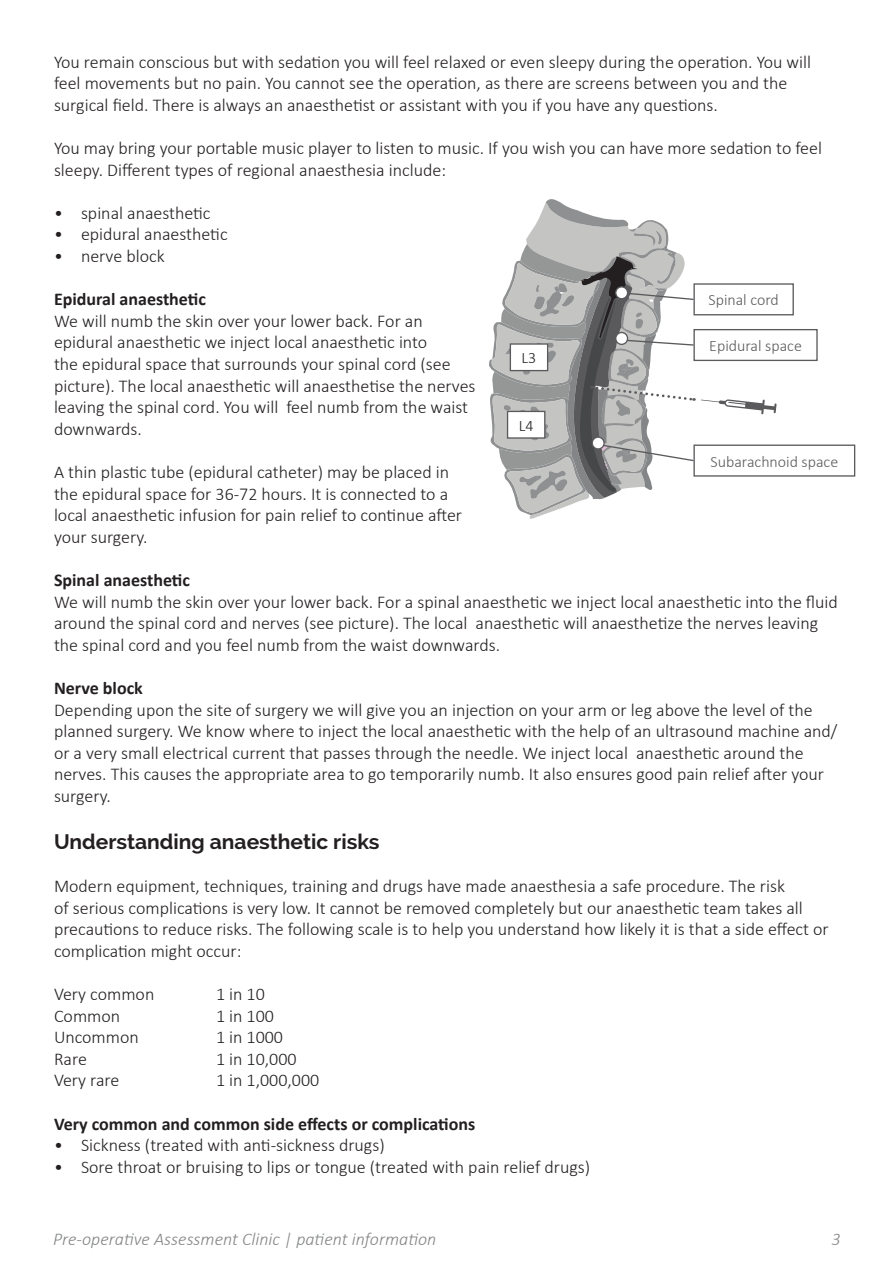
<style>
.page{position:relative;width:893px;height:1263px;background:#fff}
.page>*{position:absolute;margin:0;border:0;box-sizing:border-box;transform-origin:0 0}
.t1{font:700 21px "Raleway";color:#231f20}
.t2{font:300 18px/21.6px "Calibri";color:#231f20}
.t3{font:700 18px "Calibri";color:#231f20}
.t4{font:italic 300 18px "Calibri";color:#838586}
.t5{font:300 15.9px "Calibri";color:#5a5a5d}
.t6{font:300 15.9px "Calibri";color:#231f20}
</style>
<div class="page">
<div style="left:693px;top:283px;width:101px;height:32px;border:1px solid #5a5a5d"></div>
<div style="left:693px;top:329px;width:125px;height:32px;border:1px solid #5a5a5d"></div>
<div style="left:693px;top:444px;width:162px;height:33px;border:1px solid #5a5a5d"></div>
<svg style="left:701px;top:399px;width:76px;height:15px"></svg>
<svg style="left:489px;top:199px;width:206px;height:320px"></svg>
<p class="t2" style="left:54px;top:51px;width:759px">You remain conscious but with sedation you will feel relaxed or even sleepy during the operation. You will feel movements but no pain. You cannot see the operation, as there are screens between you and the surgical field. There is always an anaesthetist or assistant with you if you have any questions.</p>
<p class="t2" style="left:54px;top:137px;width:769px">You may bring your portable music player to listen to music. If you wish you can have more sedation to feel sleepy. Different types of regional anaesthesia include:</p>
<p class="t2" style="left:54px;top:202px;width:158px">• spinal anaesthetic</p>
<p class="t2" style="left:54px;top:223px;width:175px">• epidural anaesthetic</p>
<p class="t2" style="left:54px;top:245px;width:112px">• nerve block</p>
<p class="t3" style="left:54px;top:286px;width:153px">Epidural anaesthetic</p>
<p class="t2" style="left:54px;top:310px;width:423px">We will numb the skin over your lower back. For an epidural anaesthetic we inject local anaesthetic into<br>the epidural space that surrounds your spinal cord (see picture). The local anaesthetic will anaesthetise the nerves leaving the spinal cord. You will feel numb from the waist downwards.</p>
<p class="t2" style="left:54px;top:461px;width:410px">A thin plastic tube (epidural catheter) may be placed in the epidural space for 36-72 hours. It is connected to a local anaesthetic infusion for pain relief to continue after your surgery.</p>
<p class="t3" style="left:54px;top:567px;width:137px">Spinal anaesthetic</p>
<p class="t2" style="left:54px;top:591px;width:785px">We will numb the skin over your lower back. For a spinal anaesthetic we inject local anaesthetic into the fluid around the spinal cord and nerves (see picture). The local anaesthetic will anaesthetize the nerves leaving the spinal cord and you feel numb from the waist downwards.</p>
<p class="t3" style="left:54px;top:675px;width:90px">Nerve block</p>
<p class="t2" style="left:54px;top:699px;width:785px">Depending upon the site of surgery we will give you an injection on your arm or leg above the level of the planned surgery. We know where to inject the local anaesthetic with the help of an ultrasound machine and/ or a very small electrical current that passes through the needle. We inject local anaesthetic around the nerves. This causes the appropriate area to go temporarily numb. It also ensures good pain relief after your surgery.</p>
<p class="t1" style="left:54px;top:829px;width:327px">Understanding anaesthetic risks</p>
<p class="t2" style="left:54px;top:875px;width:776px">Modern equipment, techniques, training and drugs have made anaesthesia a safe procedure. The risk<br>of serious complications is very low. It cannot be removed completely but our anaesthetic team takes all precautions to reduce risks. The following scale is to help you understand how likely it is that a side effect or complication might occur:</p>
<p class="t2" style="left:54px;top:983px;width:102px">Very common</p>
<p class="t2" style="left:54px;top:1005px;width:68px">Common</p>
<p class="t2" style="left:54px;top:1026px;width:86px">Uncommon</p>
<p class="t2" style="left:54px;top:1048px;width:34px">Rare</p>
<p class="t2" style="left:54px;top:1069px;width:67px">Very rare</p>
<p class="t5" style="left:708px;top:290px;width:72px">Spinal cord</p>
<p class="t5" style="left:709px;top:336px;width:94px">Epidural space</p>
<p class="t6" style="left:522px;top:348px;width:16px">L3</p>
<p class="t6" style="left:519px;top:416px;width:16px">L4</p>
<p class="t5" style="left:711px;top:451px;width:129px">Subarachnoid space</p>
<p class="t2" style="left:216px;top:983px;width:105px">1 in 10<br>1 in 100<br>1 in 1000<br>1 in 10,000<br>1 in 1,000,000</p>
<p class="t3" style="left:54px;top:1111px;width:423px">Very common and common side effects or complications</p>
<p class="t2" style="left:54px;top:1134px;width:332px">• Sickness (treated with anti-sickness drugs)</p>
<p class="t2" style="left:54px;top:1156px;width:538px">• Sore throat or bruising to lips or tongue (treated with pain relief drugs)</p>
<p class="t4" style="left:53px;top:1227px;width:385px">Pre-operative Assessment Clinic | patient information</p>
<p class="t4" style="left:831px;top:1227px;width:11px">3</p>
</div>
